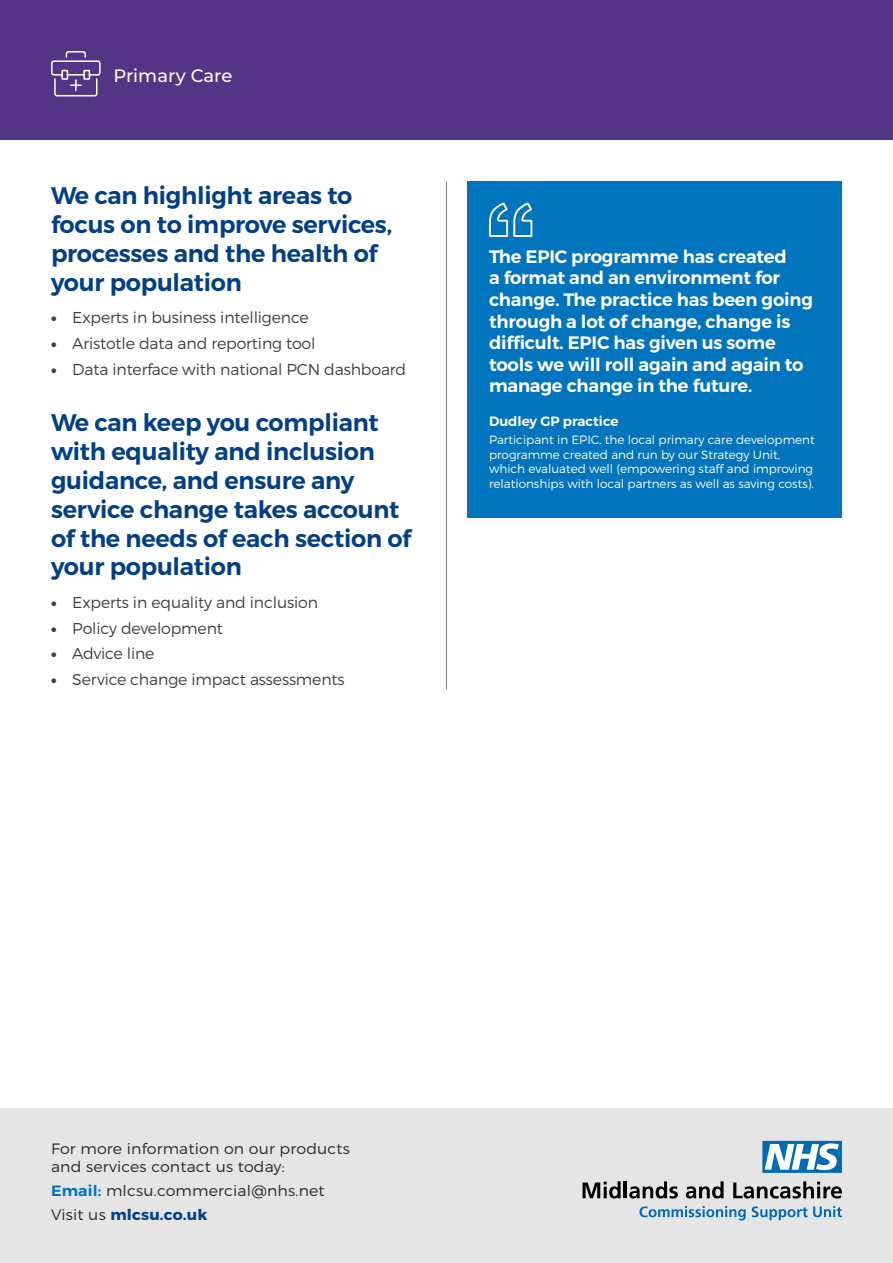
<style>
.page{position:relative;width:893px;height:1263px;background:#fff}
.page>*{position:absolute;margin:0;border:0;box-sizing:border-box;transform-origin:0 0}
.t1{font:600 24px/28.8px "Montserrat";letter-spacing:-.01em;color:#033f85}
.t2{font:600 18px/21.6px "Montserrat";letter-spacing:-.01em;color:#fff}
.t3{font:500 18px "Montserrat";color:#fff}
.t4{font:300 15.75px "Montserrat";letter-spacing:-.01em;color:#3f4040}
.t5{font:300 15px/18px "Montserrat";letter-spacing:.01em;color:#282929;scale:1.05 1}
.t6{font:600 13.5px "Montserrat";color:#fff}
.t7{font:300 12px/14.4px "Montserrat";color:#fff}
.s1{font-weight:900;font-size:15px}
.s2{font-weight:600;color:#0075bd}
.s3{font-weight:700;color:#033f85}
</style>
<div class="page">
<div style="left:0;top:0;width:893px;height:139px;background:#533485"></div>
<div style="left:0;top:1108px;width:893px;height:155px;background:#e5e5e6"></div>
<svg style="left:762px;top:1141px;width:80px;height:32px"></svg>
<svg style="left:583px;top:1181px;width:38px;height:17px"></svg>
<hr style="left:624px;top:1181px;width:3px;height:17px;background:#000">
<svg style="left:629px;top:1181px;width:49px;height:17px"></svg>
<svg style="left:686px;top:1181px;width:38px;height:17px"></svg>
<svg style="left:733px;top:1181px;width:109px;height:17px"></svg>
<svg style="left:639px;top:1206px;width:107px;height:14px"></svg>
<svg style="left:752px;top:1206px;width:90px;height:14px"></svg>
<svg style="left:51px;top:51px;width:50px;height:46px"></svg>
<hr style="left:446px;top:181px;width:1px;height:508px;background:#838384">
<div style="left:468px;top:181px;width:374px;height:336px;background:#0075bd"></div>
<svg style="left:489px;top:202px;width:44px;height:35px"></svg>
<p class="t3" style="left:113px;top:64px;width:121px">Primary Care</p>
<p class="t1" style="left:51px;top:182px;width:343px">We can highlight areas to focus on to improve services, processes and the health of your population</p>
<p class="t4" style="left:51px;top:308px;width:259px"><span class="s1">•</span> Experts in business intelligence</p>
<p class="t4" style="left:51px;top:334px;width:266px"><span class="s1">•</span> Aristotle data and reporting tool</p>
<p class="t4" style="left:51px;top:360px;width:357px"><span class="s1">•</span> Data interface with national PCN dashboard</p>
<p class="t1" style="left:51px;top:409px;width:362px">We can keep you compliant with equality and inclusion guidance, and ensure any service change takes account of the needs of each section of your population</p>
<p class="t4" style="left:51px;top:592px;width:268px"><span class="s1">•</span> Experts in equality and inclusion</p>
<p class="t4" style="left:51px;top:618px;width:173px"><span class="s1">•</span> Policy development</p>
<p class="t4" style="left:51px;top:644px;width:105px"><span class="s1">•</span> Advice line</p>
<p class="t4" style="left:51px;top:670px;width:295px"><span class="s1">•</span> Service change impact assessments</p>
<p class="t2" style="left:489px;top:246px;width:325px">The EPIC programme has created<br>a format and an environment for change. The practice has been going through a lot of change, change is difficult. EPIC has given us some tools we will roll again and again to manage change in the future.</p>
<p class="t6" style="left:489px;top:412px;width:131px">Dudley GP practice</p>
<p class="t7" style="left:489px;top:433px;width:327px">Participant in EPIC, the local primary care development programme created and run by our Strategy Unit, which evaluated well (empowering staff and improving relationships with local partners as well as saving costs).</p>
<p class="t5" style="left:51px;top:1139px;width:286px">For more information on our products and services contact us today:</p>
<p class="t5" style="left:51px;top:1178px;width:262px;line-height:24.3px"><span class="s2">Email:</span> mlcsu.commercial@nhs.net<br>Visit us <span class="s3">mlcsu.co.uk</span></p>
</div>
